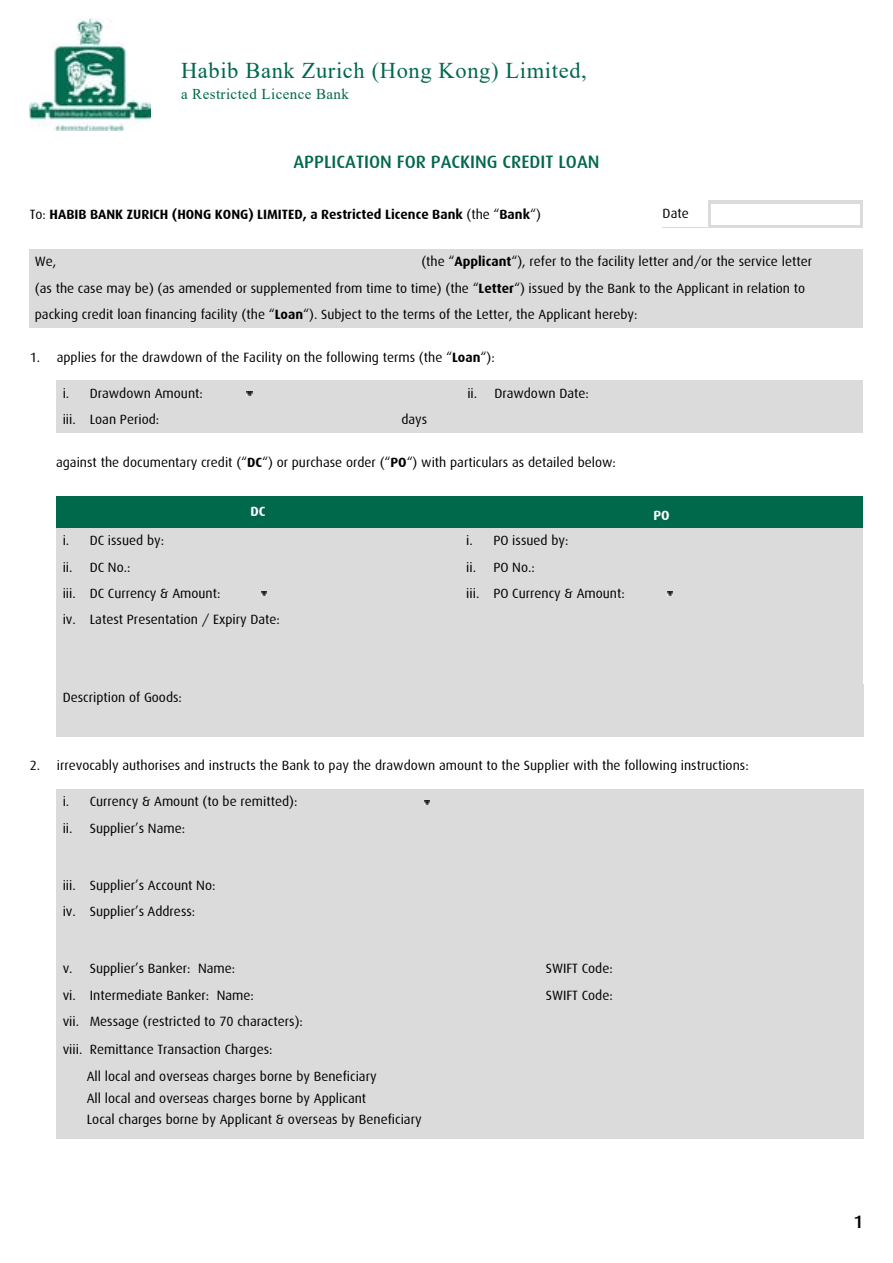
<style>
.page{position:relative;width:893px;height:1263px;background:#fff}
.page>*{position:absolute;margin:0;border:0;box-sizing:border-box;transform-origin:0 0}
.t1{font:22.5px "Times New Roman";letter-spacing:.03em;color:#00684b}
.t2{font:500 18px "Dax";color:#00684b}
.t3{font:500 18px "Dax";color:#000}
.t4{font:15px "Times New Roman";letter-spacing:.03em;color:#00684b}
.t5{font:13.5px/26.4px "Dax";color:#000}
.t6{font:700 13.5px "Dax";color:#000}
.t7{font:700 13.5px "Dax";color:#fff}
.s1{font-weight:400}
.s2{font-weight:700}
</style>
<div class="page">
<img style="left:30px;top:18px;width:121px;height:112px">
<div style="left:30px;top:249px;width:833px;height:26px;background:#dbdbdb"></div>
<div style="left:30px;top:275px;width:833px;height:27px;background:#dbdbdb"></div>
<div style="left:30px;top:302px;width:833px;height:26px;background:#dbdbdb"></div>
<div style="left:56px;top:380px;width:404px;height:27px;background:#dbdbdb"></div>
<div style="left:56px;top:789px;width:807px;height:349px;background:#dbdbdb"></div>
<div style="left:56px;top:528px;width:404px;height:26px;background:#dbdbdb"></div>
<div style="left:460px;top:528px;width:403px;height:26px;background:#dbdbdb"></div>
<div style="left:56px;top:407px;width:404px;height:26px;background:#dbdbdb"></div>
<div style="left:56px;top:554px;width:404px;height:26px;background:#dbdbdb"></div>
<div style="left:460px;top:554px;width:403px;height:26px;background:#dbdbdb"></div>
<div style="left:56px;top:580px;width:404px;height:27px;background:#dbdbdb"></div>
<div style="left:460px;top:580px;width:403px;height:104px;background:#dbdbdb"></div>
<div style="left:56px;top:607px;width:404px;height:26px;background:#dbdbdb"></div>
<div style="left:56px;top:684px;width:807px;height:53px;background:#dbdbdb"></div>
<div style="left:56px;top:633px;width:404px;height:51px;background:#dbdbdb"></div>
<div style="left:460px;top:380px;width:403px;height:27px;background:#dbdbdb"></div>
<div style="left:460px;top:407px;width:403px;height:26px;background:#dbdbdb"></div>
<div style="left:56px;top:496px;width:404px;height:32px;background:#00694b"></div>
<div style="left:460px;top:496px;width:403px;height:32px;background:#00694b"></div>
<div style="left:708px;top:201px;width:155px;height:27px;background:#dbdbdb"></div>
<hr style="left:663px;top:227px;width:200px;height:1px;background:#dbdbdb">
<div style="left:711px;top:204px;width:149px;height:21px;background:#fff"></div>
<svg style="left:247px;top:391px;width:5px;height:4px"></svg>
<svg style="left:262px;top:591px;width:5px;height:4px"></svg>
<svg style="left:668px;top:591px;width:5px;height:4px"></svg>
<svg style="left:424px;top:800px;width:5px;height:4px"></svg>
<h1 class="t1" style="left:181px;top:55px;width:407px">Habib Bank Zurich (Hong Kong) Limited,</h1>
<p class="t4" style="left:181px;top:83px;width:169px">a Restricted Licence Bank</p>
<h2 class="t2" style="left:293px;top:151px;width:307px">APPLICATION FOR PACKING CREDIT LOAN</h2>
<p class="t6" style="left:30px;top:207px;width:513px"><span class="s1">To:</span> HABIB BANK ZURICH (HONG KONG) LIMITED, a Restricted Licence Bank <span class="s1">(the “</span>Bank<span class="s1">“)</span></p>
<p class="t5" style="left:663px;top:201px;width:28px">Date</p>
<p class="t5" style="left:421px;top:249px;width:392px">(the “<span class="s2">Applicant</span>“), refer to the facility letter and/or the service letter</p>
<p class="t5" style="left:35px;top:249px;width:772px">We,<br>(as the case may be) (as amended or supplemented from time to time) (the “<span class="s2">Letter</span>“) issued by the Bank to the Applicant in relation to packing credit loan financing facility (the “<span class="s2">Loan</span>“). Subject to the terms of the Letter, the Applicant hereby:</p>
<p class="t5" style="left:30px;top:344px;width:466px">1. applies for the drawdown of the Facility on the following terms (the “<span class="s2">Loan</span>“):</p>
<p class="t5" style="left:63px;top:380px;width:142px">i. Drawdown Amount:</p>
<p class="t5" style="left:63px;top:406px;width:98px">iii. Loan Period:</p>
<p class="t5" style="left:401px;top:406px;width:27px">days</p>
<p class="t5" style="left:467px;top:380px;width:123px">ii. Drawdown Date:</p>
<p class="t5" style="left:56px;top:449px;width:561px">against the documentary credit (“<span class="s2">DC</span>“) or purchase order (“<span class="s2">PO</span>“) with particulars as detailed below:</p>
<p class="t7" style="left:250px;top:504px;width:16px">DC</p>
<p class="t7" style="left:653px;top:508px;width:18px">PO</p>
<p class="t5" style="left:63px;top:527px;width:103px">i. DC issued by:</p>
<p class="t5" style="left:466px;top:527px;width:104px">i. PO issued by:</p>
<p class="t5" style="left:63px;top:554px;width:69px">ii. DC No.:</p>
<p class="t5" style="left:466px;top:554px;width:70px">ii. PO No.:</p>
<p class="t5" style="left:63px;top:580px;width:159px">iii. DC Currency &amp; Amount:</p>
<p class="t5" style="left:466px;top:580px;width:160px">iii. PO Currency &amp; Amount:</p>
<p class="t5" style="left:63px;top:607px;width:219px">iv. Latest Presentation / Expiry Date:</p>
<p class="t5" style="left:63px;top:684px;width:121px">Description of Goods:</p>
<p class="t5" style="left:30px;top:753px;width:720px">2. irrevocably authorises and instructs the Bank to pay the drawdown amount to the Supplier with the following instructions:</p>
<p class="t5" style="left:63px;top:789px;width:236px">i. Currency &amp; Amount (to be remitted):</p>
<p class="t5" style="left:63px;top:815px;width:124px">ii. Supplier’s Name:</p>
<p class="t5" style="left:63px;top:872px;width:154px">iii. Supplier’s Account No: iv. Supplier’s Address:</p>
<p class="t5" style="left:63px;top:955px;width:242px">v. Supplier’s Banker: Name:<br>vi. Intermediate Banker: Name:<br>vii. Message (restricted to 70 characters):</p>
<p class="t5" style="left:63px;top:1036px;width:211px">viii. Remittance Transaction Charges:</p>
<p class="t5" style="left:87px;top:1066px;width:336px;line-height:21.3px">All local and overseas charges borne by Beneficiary<br>All local and overseas charges borne by Applicant<br>Local charges borne by Applicant &amp; overseas by Beneficiary</p>
<p class="t5" style="left:546px;top:955px;width:69px">SWIFT Code:<br>SWIFT Code:</p>
<h2 class="t3" style="left:853px;top:1212px;width:11px">1</h2>
</div>
